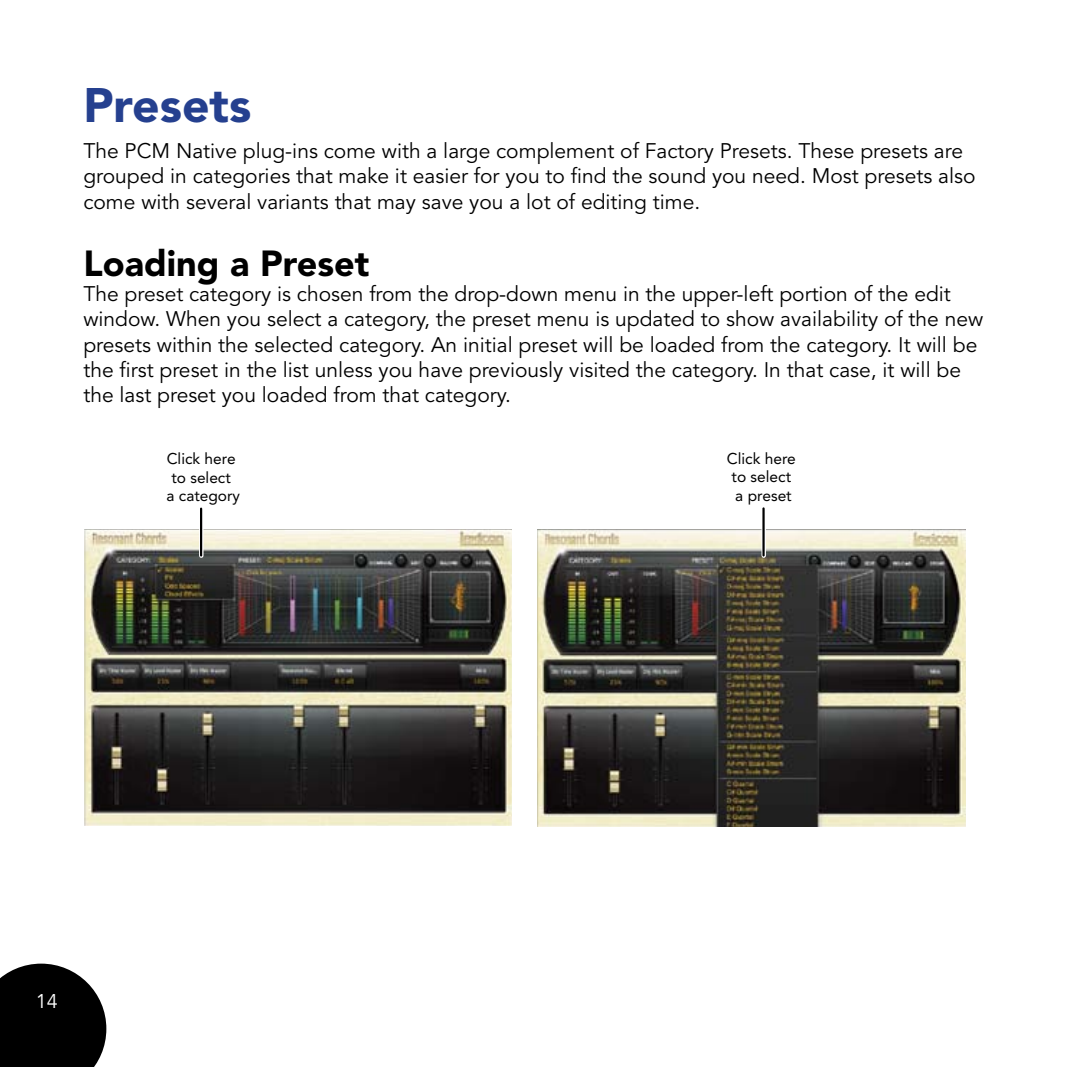
<style>
.page{position:relative;width:1067px;height:1067px;background:#fff}
.page>*{position:absolute;margin:0;border:0;box-sizing:border-box;transform-origin:0 0}
.t1{font:900 48px "Avenir";color:#25408f}
.t2{font:900 36px "Avenir";color:#000}
.t3{font:21px/25.2px "Avenir";color:#000}
.t4{font:19.8px "Avenir";color:#fff}
.t5{font:15.6px/18.6px "Avenir";color:#000;text-align:center}
</style>
<div class="page">
<svg style="left:0;top:963px;width:106px;height:103px;background:#1c1c1c"></svg>
<img style="left:85px;top:529px;width:426px;height:296px">
<svg style="left:199px;top:509px;width:4px;height:46px"></svg>
<hr style="left:200px;top:508px;width:2px;height:47px;background:#000">
<img style="left:537px;top:529px;width:428px;height:297px">
<div style="left:761px;top:508px;width:5px;height:47px;background:#565656"></div>
<hr style="left:762px;top:508px;width:2px;height:47px;background:#000">
<h1 class="t1" style="left:83px;top:76px;width:170px">Presets</h1>
<p class="t3" style="left:83px;top:139px;width:893px">The PCM Native plug-ins come with a large complement of Factory Presets. These presets are grouped in categories that make it easier for you to find the sound you need. Most presets also come with several variants that may save you a lot of editing time.</p>
<h2 class="t2" style="left:83px;top:241px;width:287px">Loading a Preset</h2>
<p class="t3" style="left:83px;top:282px;width:901px">The preset category is chosen from the drop-down menu in the upper-left portion of the edit window. When you select a category, the preset menu is updated to show availability of the new presets within the selected category. An initial preset will be loaded from the category. It will be the first preset in the list unless you have previously visited the category. In that case, it will be the last preset you loaded from that category.</p>
<p class="t5" style="left:166px;top:449px;width:75px">Click here to select<br>a category</p>
<p class="t5" style="left:726px;top:449px;width:71px">Click here to select a preset</p>
<p class="t4" style="left:36px;top:989px;width:23px">14</p>
</div>
